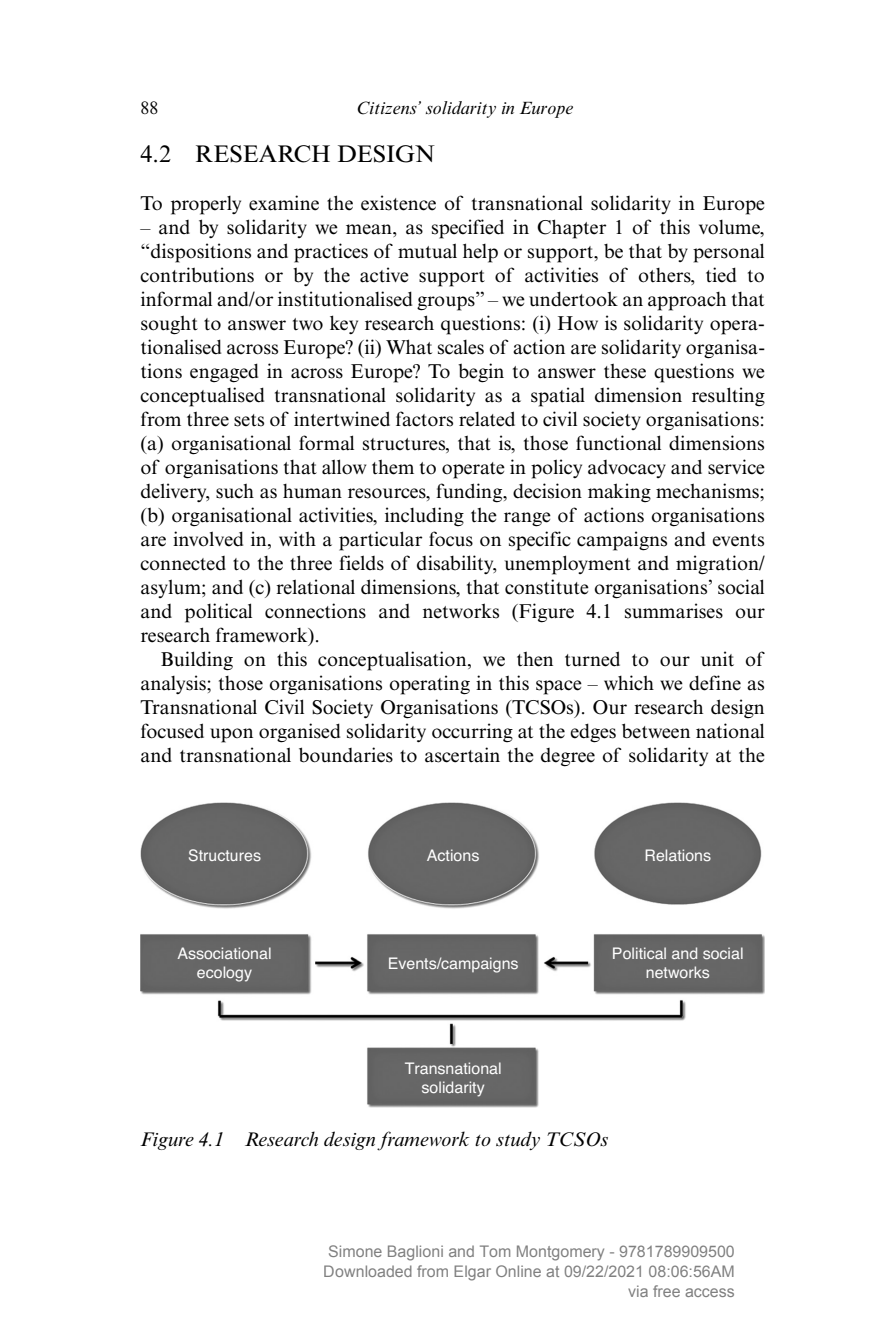
<style>
.page{position:relative;width:885px;height:1327px;background:#fff}
.page>*{position:absolute;margin:0;border:0;box-sizing:border-box;transform-origin:0 0}
.t1{font:24px "Times NRMT Pro";color:#000}
.t2{font:20px/24px "Times NRMT Pro";color:#000;text-align:justify}
.t3{font:italic 20px "Times NRMT Pro";color:#000}
.t4{font:italic 18px "Times NRMT Pro";color:#000}
.t5{font:18px "Times NRMT Pro";color:#000}
.t6{font:16px/19.2px "Helvetica";color:#fff;text-align:center}
.t7{font:16px/20px "Arial";color:rgb(0 0 0/.5);text-align:right}
</style>
<div class="page">
<img style="left:140px;top:802px;width:624px;height:306px">
<p class="t5" style="left:140px;top:97px;width:19px">88</p>
<p class="t4" style="left:356px;top:97px;width:218px">Citizens’ solidarity in Europe</p>
<p class="t1" style="left:140px;top:139px;width:296px">4.2 RESEARCH DESIGN</p>
<p class="t2" style="left:140px;top:192px;width:625px">To properly examine the existence of transnational solidarity in Europe</p>
<p class="t2" style="left:140px;top:216px;width:626px">– and by solidarity we mean, as specified in Chapter 1 of this volume, “dispositions and practices of mutual help or support, be that by personal contributions or by the active support of activities of others, tied to informal and/or institutionalised groups” – we undertook an approach that sought to answer two key research questions: (i) How is solidarity opera&shy;tionalised across Europe? (ii) What scales of action are solidarity organisa&shy;tions engaged in across Europe? To begin to answer these questions we conceptualised transnational solidarity as a spatial dimension resulting from three sets of intertwined factors related to civil society organisations: (a) organisational formal structures, that is, those functional dimensions of organisations that allow them to operate in policy advocacy and service delivery, such as human resources, funding, decision making mechanisms; (b) organisational activities, including the range of actions organisations are involved in, with a particular focus on specific campaigns and events connected to the three fields of disability, unemployment and migration/ asylum; and (c) relational dimensions, that constitute organisations’ social and political connections and networks (Figure 4.1 summarises our research framework).</p>
<p class="t2" style="left:140px;top:648px;width:626px;text-indent:20px">Building on this conceptualisation, we then turned to our unit of analysis; those organisations operating in this space – which we define as Transnational Civil Society Organisations (TCSOs). Our research design focused upon organised solidarity occurring at the edges between national and transnational boundaries to ascertain the degree of solidarity at the</p>
<p class="t6" style="left:188px;top:846px;width:74px">Structures</p>
<p class="t6" style="left:427px;top:846px;width:54px">Actions</p>
<p class="t6" style="left:644px;top:846px;width:68px">Relations</p>
<p class="t6" style="left:177px;top:944px;width:96px">Associational ecology</p>
<p class="t6" style="left:388px;top:954px;width:132px">Events/campaigns</p>
<p class="t6" style="left:404px;top:1059px;width:98px">Transnational solidarity</p>
<p class="t6" style="left:612px;top:944px;width:133px">Political and social networks</p>
<p class="t3" style="left:140px;top:1127px;width:469px">Figure 4.1 Research design framework to study TCSOs</p>
<p class="t7" style="left:324px;top:1241px;width:412px">Simone Baglioni and Tom Montgomery - 9781789909500<br>Downloaded from Elgar Online at 09/22/2021 08:06:56AM via free access</p>
</div>
